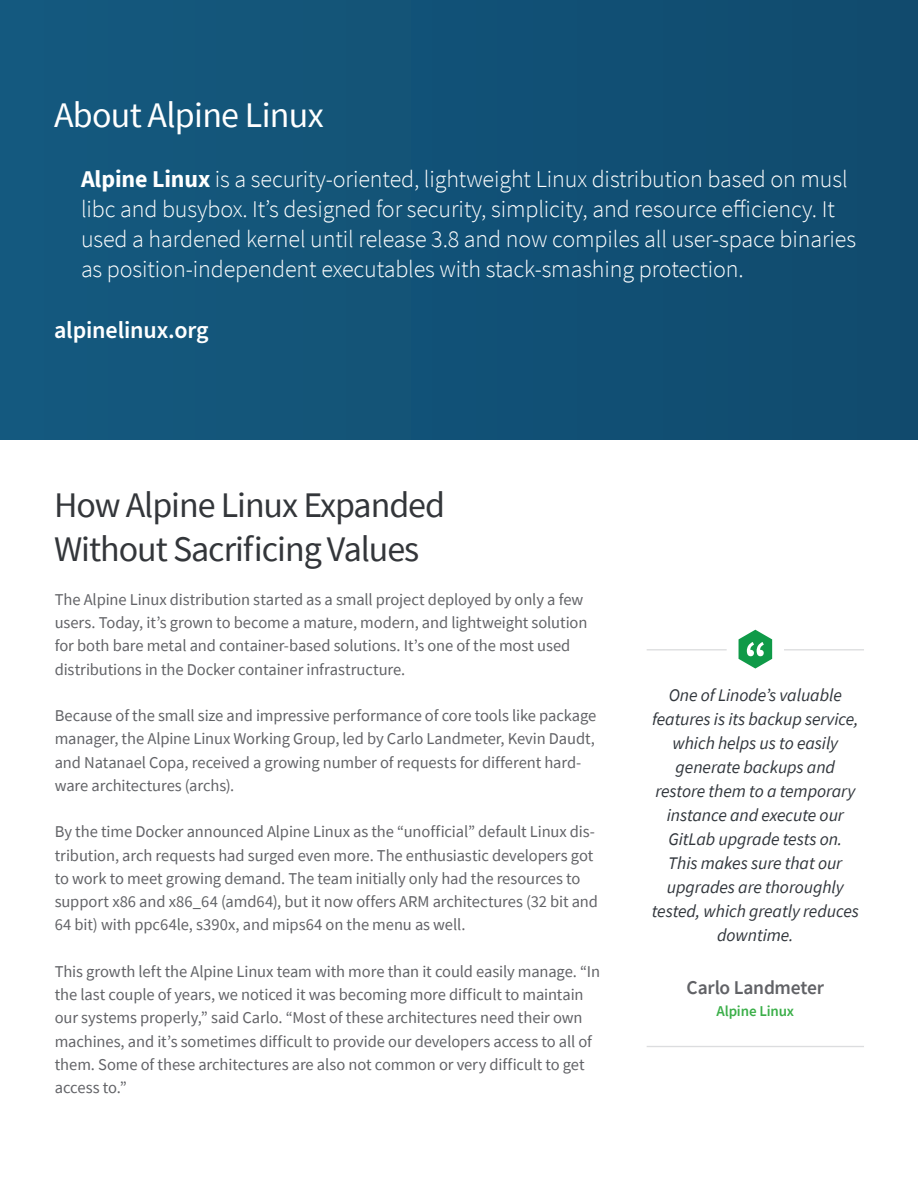
<style>
.page{position:relative;width:918px;height:1188px;background:#fff}
.page>*{position:absolute;margin:0;border:0;box-sizing:border-box;transform-origin:0 0}
.t1{font:36px "Source Sans Pro";letter-spacing:-.03em;color:#33363a}
.t2{font:36px "Source Sans Pro";letter-spacing:-.02em;color:#fff}
.Header__Graph{font:300 24px/30px "Source Sans Pro";letter-spacing:-.005em;color:#fff}
.t3{font:600 24px "Source Sans Pro";letter-spacing:-.005em;color:#fff}
.t4{font:600 19.5px "Source Sans Pro";letter-spacing:-.01em;color:#616266}
.Pullquote{font:italic 17.7px/24px "Source Sans Pro";letter-spacing:-.005em;color:#31363c;text-align:center}
.Copy{font:16.5px/23.2px "Source Sans Pro";letter-spacing:-.005em;color:#626367}
.t5{font:600 15px "Source Sans Pro";letter-spacing:-.01em;color:#3baf49}
.s1{font-weight:700}
</style>
<div class="page">
<div style="left:0;top:0;width:918px;height:440px;background:#115177"></div>
<hr style="left:647px;top:1046px;width:217px;height:1px;background:#dcdddf">
<hr style="left:647px;top:649px;width:80px;height:1px;background:#dcdddf">
<hr style="left:784px;top:649px;width:80px;height:1px;background:#dcdddf">
<svg style="left:739px;top:630px;width:33px;height:39px"></svg>
<p class="t2" style="left:54px;top:92px;width:271px">About Alpine Linux</p>
<p class="Header__Graph" style="left:81px;top:164px;width:777px"><span class="s1">Alpine Linux</span> is a security-oriented, lightweight Linux distribution based on musl libc and busybox. It’s designed for security, simplicity, and resource efficiency. It used a hardened kernel until release 3.8 and now compiles all user-space binaries as position-independent executables with stack-smashing protection.</p>
<p class="t3" style="left:54px;top:314px;width:156px">alpinelinux.org</p>
<p class="t1" style="left:54px;top:483px;width:393px">How Alpine Linux Expanded</p>
<p class="t1" style="left:54px;top:526px;width:367px">Without Sacrificing Values</p>
<p class="Copy" style="left:55px;top:588px;width:534px">The Alpine Linux distribution started as a small project deployed by only a few users. Today, it’s grown to become a mature, modern, and lightweight solution for both bare metal and container-based solutions. It’s one of the most used distributions in the Docker container infrastructure.</p>
<p class="Copy" style="left:55px;top:704px;width:543px">Because of the small size and impressive performance of core tools like package manager, the Alpine Linux Working Group, led by Carlo Landmeter, Kevin Daudt, and Natanael Copa, received a growing number of requests for different hard&shy;ware architectures (archs).</p>
<p class="Copy" style="left:55px;top:820px;width:545px">By the time Docker announced Alpine Linux as the “unofficial” default Linux dis&shy;tribution, arch requests had surged even more. The enthusiastic developers got to work to meet growing demand. The team initially only had the resources to support x86 and x86_64 (amd64), but it now offers ARM architectures (32 bit and 64 bit) with ppc64le, s390x, and mips64 on the menu as well.</p>
<p class="Copy" style="left:55px;top:960px;width:547px">This growth left the Alpine Linux team with more than it could easily manage. “In the last couple of years, we noticed it was becoming more difficult to maintain our systems properly,” said Carlo. “Most of these architectures need their own machines, and it’s sometimes difficult to provide our developers access to all of them. Some of these architectures are also not common or very difficult to get access to.”</p>
<p class="Pullquote" style="left:652px;top:683px;width:209px">One of Linode’s valuable features is its backup service, which helps us to easily generate backups and restore them to a temporary instance and execute our<br>GitLab upgrade tests on.<br>This makes sure that our upgrades are thoroughly tested, which greatly reduces downtime.</p>
<p class="t4" style="left:687px;top:975px;width:139px">Carlo Landmeter</p>
<p class="t5" style="left:717px;top:1002px;width:79px">Alpine Linux</p>
</div>
